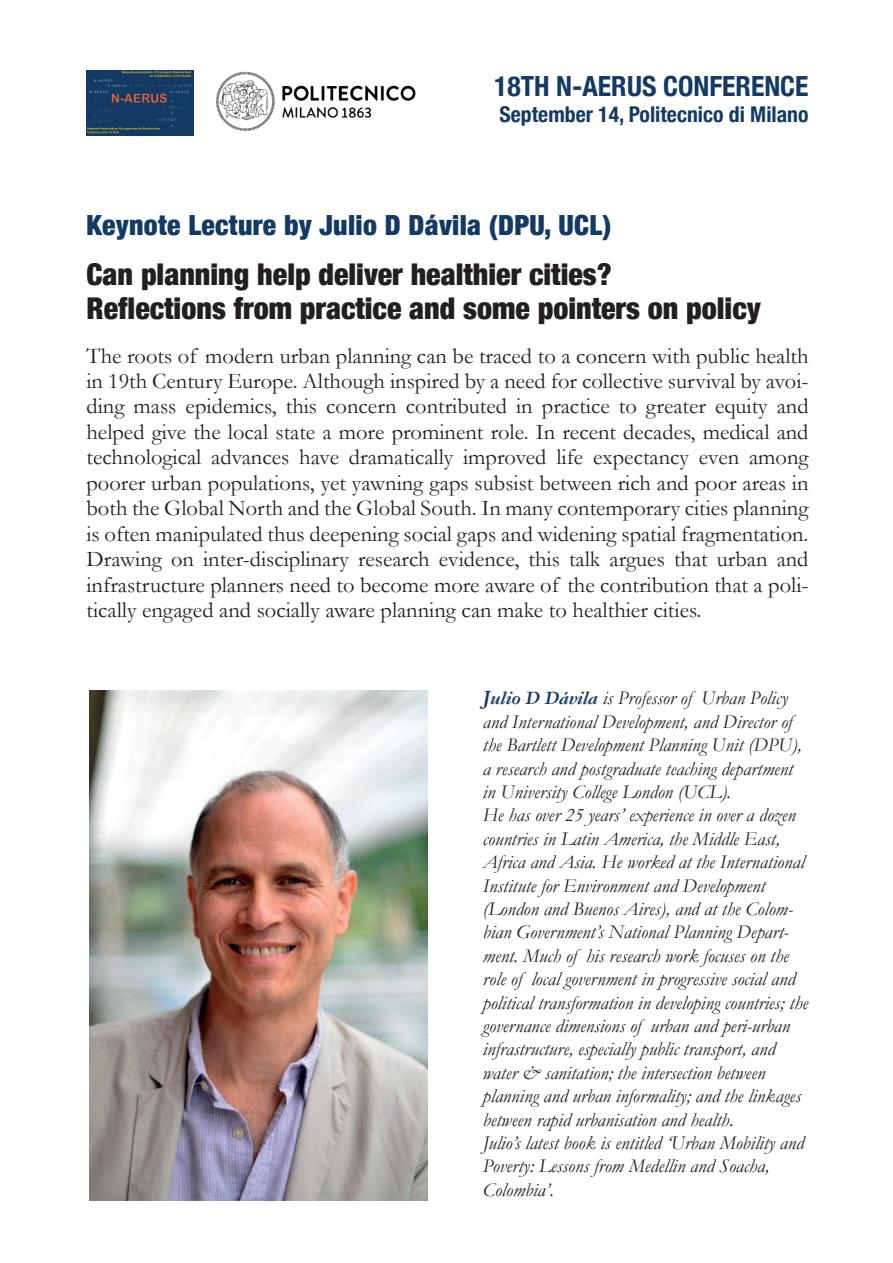
<style>
.page{position:relative;width:893px;height:1263px;background:#fff}
.page>*{position:absolute;margin:0;border:0;box-sizing:border-box;transform-origin:0 0}
.t1{font:900 condensed 30px/34.5px "Helvetica Neue";color:#231f20}
.t2{font:900 condensed 27.75px "Helvetica Neue";letter-spacing:.01em;color:#133a65}
.t3{font:700 condensed 27.75px "Helvetica Neue";color:#133a65}
.t4{font:22.5px/25.5px "Garamond";color:#231f20;text-align:justify}
.t5{font:700 condensed 21.75px "Helvetica Neue";color:#133a65}
.t6{font:italic 19.5px/23.4px "Garamond";color:#231f20}
.s1{font-weight:700;font-size:21px;color:#133a65}
.s2{font-weight:700;color:#133a65}
</style>
<div class="page">
<img style="left:90px;top:691px;width:337px;height:510px">
<img style="left:87px;top:70px;width:106px;height:65px">
<img style="left:216px;top:71px;width:200px;height:60px">
<h2 class="t3" style="left:494px;top:63px;width:316px">18TH N-AERUS CONFERENCE</h2>
<p class="t5" style="left:500px;top:96px;width:310px">September 14, Politecnico di Milano</p>
<h2 class="t2" style="left:86px;top:203px;width:526px">Keynote Lecture by Julio D Dávila (DPU, UCL)</h2>
<h1 class="t1" style="left:86px;top:255px;width:676px">Can planning help deliver healthier cities?<br>Reflections from practice and some pointers on policy</h1>
<p class="t4" style="left:86px;top:342px;width:724px">The roots of modern urban planning can be traced to a concern with public health in 19th Century Europe. Although inspired by a need for collective survival by avoi&shy;ding mass epidemics, this concern contributed in practice to greater equity and helped give the local state a more prominent role. In recent decades, medical and technological advances have dramatically improved life expectancy even among poorer urban populations, yet yawning gaps subsist between rich and poor areas in both the Global North and the Global South. In many contemporary cities planning is often manipulated thus deepening social gaps and widening spatial fragmentation.<br>Drawing on inter-disciplinary research evidence, this talk argues that urban and infrastructure planners need to become more aware of the contribution that a poli&shy;tically engaged and socially aware planning can make to healthier cities.</p>
<p class="t6" style="left:483px;top:686px;width:327px"><span class="s1">J</span><span class="s2">ulio D Dávila</span> is Professor of Urban Policy and International Development, and Director of the Bartlett Development Planning Unit (DPU), a research and postgraduate teaching department in University College London (UCL).<br>He has over 25 years’ experience in over a dozen countries in Latin America, the Middle East, Africa and Asia. He worked at the International Institute for Environment and Development (London and Buenos Aires), and at the Colom&shy;bian Government’s National Planning Depart&shy;ment. Much of his research work focuses on the role of local government in progressive social and political transformation in developing countries; the governance dimensions of urban and peri-urban infrastructure, especially public transport, and water &amp; sanitation; the intersection between planning and urban informality; and the linkages between rapid urbanisation and health.<br>Julio’s latest book is entitled ‘Urban Mobility and Poverty: Lessons from Medellin and Soacha, Colombia’.</p>
</div>
